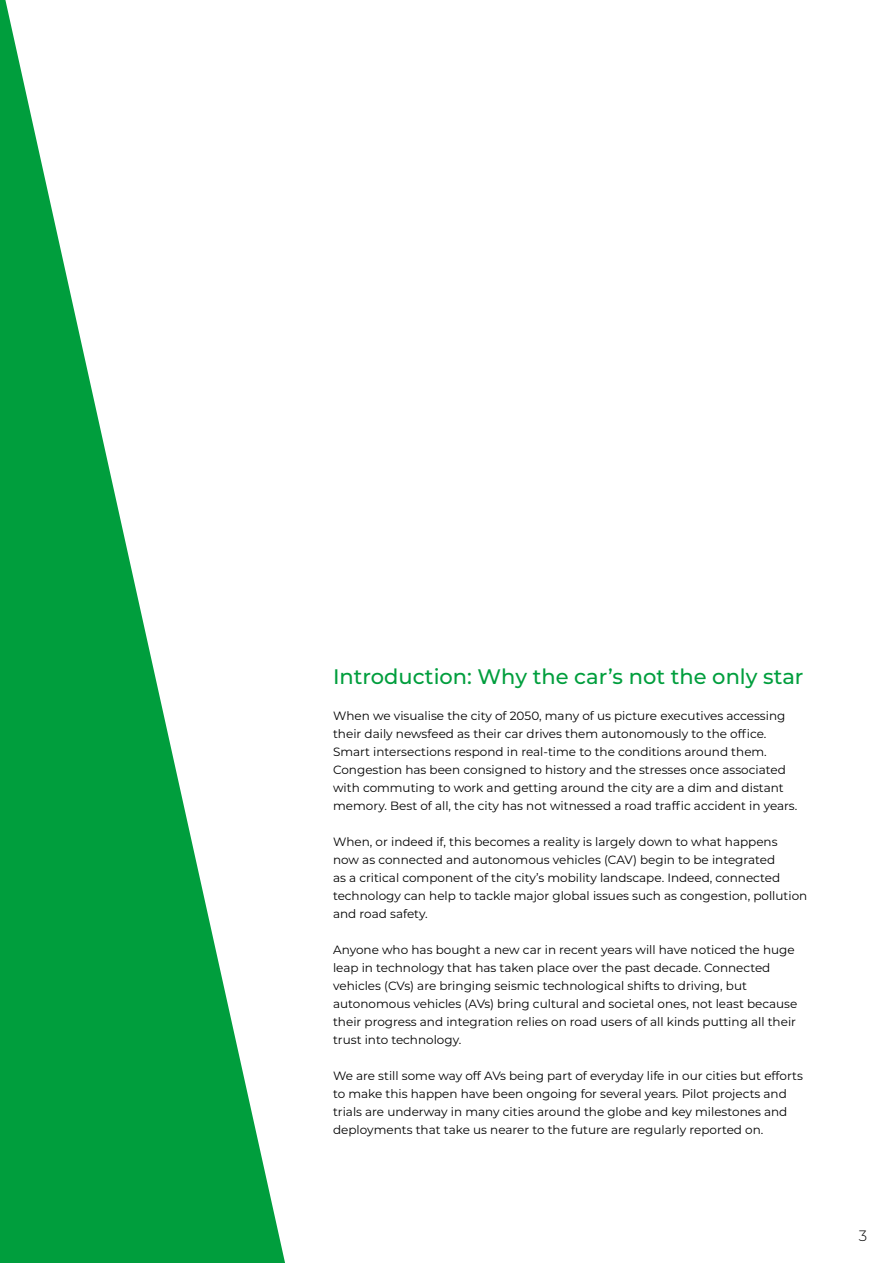
<style>
.page{position:relative;width:893px;height:1263px;background:#fff}
.page>*{position:absolute;margin:0;border:0;box-sizing:border-box;transform-origin:0 0}
.t1{font:500 21px "Montserrat";color:#009e3d}
.t2{font:300 15px "Montserrat";color:#000}
.t3{font:12px/18px "Montserrat";color:#000}
</style>
<div class="page">
<svg style="left:0;top:0;width:285px;height:1263px;fill:#009e3d"></svg>
<h1 class="t1" style="left:333px;top:662px;width:472px">Introduction: Why the car’s not the only star</h1>
<p class="t3" style="left:333px;top:706px;width:466px">When we visualise the city of 2050, many of us picture executives accessing their daily newsfeed as their car drives them autonomously to the office.<br>Smart intersections respond in real-time to the conditions around them.<br>Congestion has been consigned to history and the stresses once associated with commuting to work and getting around the city are a dim and distant memory. Best of all, the city has not witnessed a road traffic accident in years.</p>
<p class="t3" style="left:333px;top:832px;width:476px">When, or indeed if, this becomes a reality is largely down to what happens<br>now as connected and autonomous vehicles (CAV) begin to be integrated<br>as a critical component of the city’s mobility landscape. Indeed, connected technology can help to tackle major global issues such as congestion, pollution and road safety.</p>
<p class="t3" style="left:333px;top:940px;width:466px">Anyone who has bought a new car in recent years will have noticed the huge leap in technology that has taken place over the past decade. Connected vehicles (CVs) are bringing seismic technological shifts to driving, but autonomous vehicles (AVs) bring cultural and societal ones, not least because their progress and integration relies on road users of all kinds putting all their trust into technology.</p>
<p class="t3" style="left:333px;top:1066px;width:471px">We are still some way off AVs being part of everyday life in our cities but efforts to make this happen have been ongoing for several years. Pilot projects and trials are underway in many cities around the globe and key milestones and deployments that take us nearer to the future are regularly reported on.</p>
<p class="t2" style="left:859px;top:1225px;width:10px">3</p>
</div>
